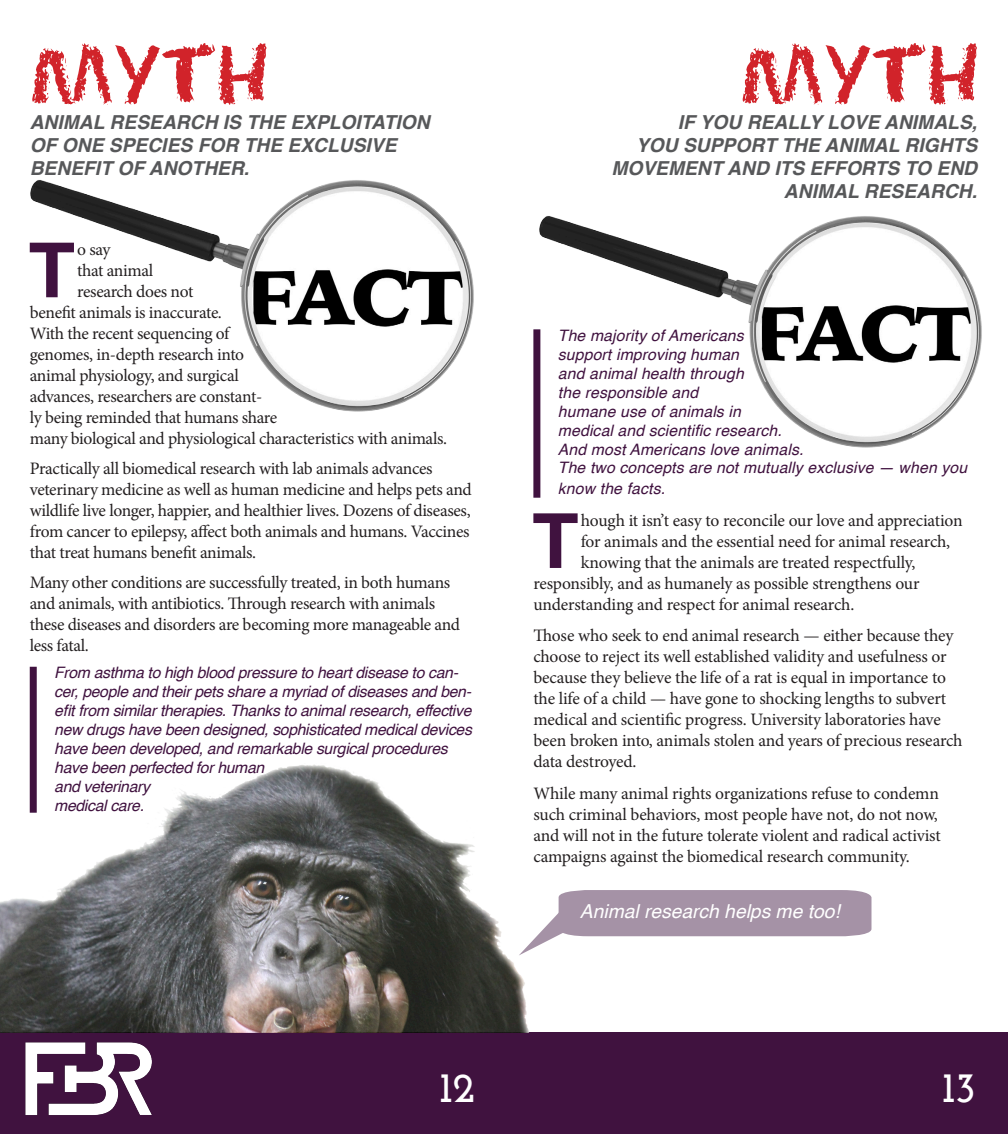
<style>
.page{position:relative;width:1008px;height:1134px;background:#fff}
.page>*{position:absolute;margin:0;border:0;box-sizing:border-box;transform-origin:0 0}
.t1{font:77px "Eraser";color:#d1232a}
.t2{font:700 75.77px "Helvetica";color:#40123f}
.t3{font:700 42px "Josefin Slab";color:#fff}
.t4{font:italic 700 19.25px/23.1px "Helvetica";color:#57585a;text-align:right}
.t5{font:italic 19.25px "Helvetica";color:#fff}
.t6{font:17.5px/21px "Minion Pro";letter-spacing:-.02em;color:#231f20}
.t7{font:italic 15.75px/18.9px "Helvetica";letter-spacing:-.02em;color:#40123f}
.t8{font:italic 15.75px/18.9px "Helvetica";letter-spacing:.01em;color:#40123f}
</style>
<div class="page">
<div style="left:0;top:1033px;width:1008px;height:101px;background:#40123f"></div>
<img style="left:25px;top:1042px;width:127px;height:73px">
<div style="left:533px;top:329px;width:7px;height:169px;background:#40123f"></div>
<div style="left:30px;top:667px;width:7px;height:146px;background:#40123f"></div>
<div style="left:603px;top:890px;width:269px;height:47px;background:#a592a6"></div>
<img style="left:533px;top:216px;width:449px;height:236px">
<img style="left:30px;top:180px;width:444px;height:232px">
<img style="left:0;top:732px;width:603px;height:301px">
<h1 class="t1" style="left:30px;top:30px;width:240px">MYTH</h1>
<p class="t4" style="left:30px;top:111px;width:402px;text-align:left">ANIMAL RESEARCH IS THE EXPLOITATION<br>OF ONE SPECIES FOR THE EXCLUSIVE<br>BENEFIT OF ANOTHER.</p>
<h2 class="t2" style="left:29px;top:209px;width:48px">T</h2>
<p class="t6" style="left:77px;top:239px;width:35px">o say</p>
<p class="t6" style="left:77px;top:260px;width:78px">that animal</p>
<p class="t6" style="left:77px;top:281px;width:118px">research does not</p>
<p class="t6" style="left:30px;top:302px;width:194px">benefit animals is inaccurate.</p>
<p class="t6" style="left:30px;top:323px;width:201px">With the recent sequencing of</p>
<p class="t6" style="left:30px;top:344px;width:216px">genomes, in-depth research into</p>
<p class="t6" style="left:30px;top:365px;width:211px">animal physiology, and surgical</p>
<p class="t6" style="left:30px;top:386px;width:234px">advances, researchers are constant-</p>
<p class="t6" style="left:30px;top:407px;width:249px">ly being reminded that humans share</p>
<p class="t6" style="left:30px;top:428px;width:419px">many biological and physiological characteristics with animals.</p>
<p class="t6" style="left:30px;top:458px;width:444px">Practically all biomedical research with lab animals advances veterinary medicine as well as human medicine and helps pets and wildlife live longer, happier, and healthier lives. Dozens of diseases, from cancer to epilepsy, affect both animals and humans. Vaccines that treat humans benefit animals.</p>
<p class="t6" style="left:30px;top:572px;width:432px">Many other conditions are successfully treated, in both humans and animals, with antibiotics. Through research with animals these diseases and disorders are becoming more manageable and less fatal.</p>
<p class="t7" style="left:54px;top:664px;width:419px">From asthma to high blood pressure to heart disease to can&shy;cer, people and their pets share a myriad of diseases and ben&shy;efit from similar therapies. Thanks to animal research, effective new drugs have been designed, sophisticated medical devices have been developed, and remarkable surgical procedures have been perfected for human<br>and veterinary<br>medical care.</p>
<h1 class="t1" style="left:740px;top:30px;width:240px">MYTH</h1>
<p class="t4" style="left:611px;top:134px;width:367px">YOU SUPPORT THE ANIMAL RIGHTS<br>MOVEMENT AND ITS EFFORTS TO END<br>ANIMAL RESEARCH.</p>
<p class="t4" style="left:678px;top:111px;width:301px">IF YOU REALLY LOVE ANIMALS,</p>
<p class="t8" style="left:558px;top:327px;width:411px">The majority of Americans<br>support improving human<br>and animal health through<br>the responsible and<br>humane use of animals in<br>medical and scientific research.<br>And most Americans love animals.<br>The two concepts are not mutually exclusive — when you</p>
<p class="t8" style="left:558px;top:480px;width:109px">know the facts.</p>
<h2 class="t2" style="left:532px;top:480px;width:48px">T</h2>
<p class="t6" style="left:581px;top:510px;width:383px">hough it isn’t easy to reconcile our love and appreciation</p>
<p class="t6" style="left:581px;top:531px;width:371px">for animals and the essential need for animal research,</p>
<p class="t6" style="left:581px;top:552px;width:336px">knowing that the animals are treated respectfully,</p>
<p class="t6" style="left:533px;top:573px;width:388px">responsibly, and as humanely as possible strengthens our</p>
<p class="t6" style="left:533px;top:594px;width:322px">understanding and respect for animal research.</p>
<p class="t6" style="left:533px;top:625px;width:431px">Those who seek to end animal research — either because they choose to reject its well established validity and usefulness or because they believe the life of a rat is equal in importance to the life of a child — have gone to shocking lengths to subvert medical and scientific progress. University laboratories have been broken into, animals stolen and years of precious research data destroyed.</p>
<p class="t6" style="left:533px;top:783px;width:409px">While many animal rights organizations refuse to condemn such criminal behaviors, most people have not, do not now, and will not in the future tolerate violent and radical activist campaigns against the biomedical research community.</p>
<p class="t5" style="left:580px;top:897px;width:261px">Animal research helps me too!</p>
<h3 class="t3" style="left:440px;top:1063px;width:35px">12</h3>
<h3 class="t3" style="left:943px;top:1063px;width:35px">13</h3>
</div>
